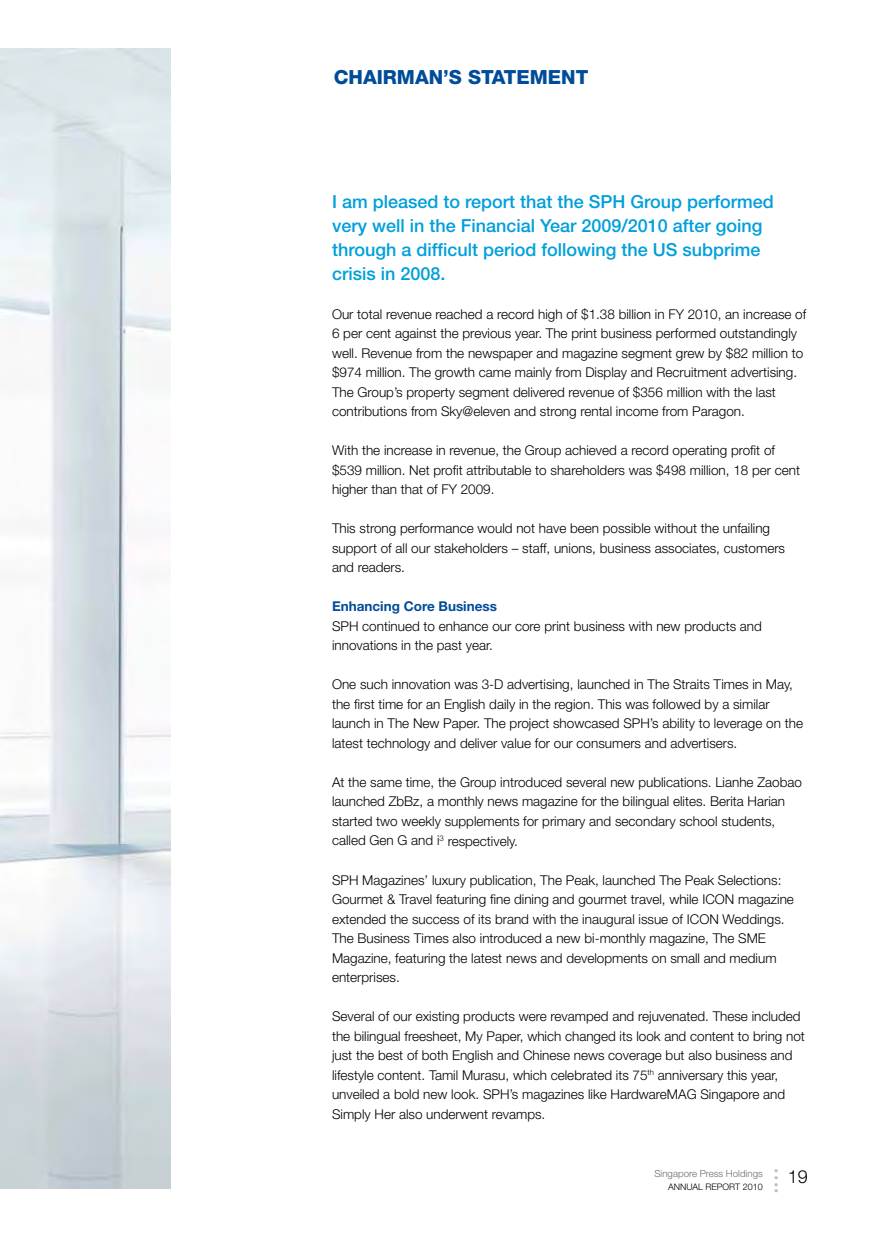
<style>
.page{position:relative;width:893px;height:1234px;background:#fff}
.page>*{position:absolute;margin:0;border:0;box-sizing:border-box;transform-origin:0 0}
.t1{font:800 19.5px "Helvetica Neue";color:#004c98}
.t2{font:500 18px/24px "Helvetica Neue";color:#009fdb}
.t3{font:300 18px "Helvetica Neue";color:#000}
.t4{font:300 13.5px/19.5px "Helvetica Neue";color:#000}
.t5{font:700 13.5px "Helvetica Neue LT Std";color:#004c98}
.t6{font:300 9.75px "Helvetica Neue";color:#6d6e71}
.t7{font:300 9px "Helvetica Neue";color:#000}
.t8{font:300 9px "Helvetica Neue";color:#bcbec0}
</style>
<div class="page">
<img style="left:0;top:48px;width:170px;height:1140px">
<h1 class="t1" style="left:334px;top:66px;width:256px">CHAIRMAN’S STATEMENT</h1>
<h2 class="t2" style="left:332px;top:189px;width:443px">I am pleased to report that the SPH Group performed very well in the Financial Year 2009/2010 after going through a difficult period following the US subprime crisis in 2008.</h2>
<p class="t4" style="left:332px;top:304px;width:476px">Our total revenue reached a record high of $1.38 billion in FY 2010, an increase of 6 per cent against the previous year. The print business performed outstandingly well. Revenue from the newspaper and magazine segment grew by $82 million to $974 million. The growth came mainly from Display and Recruitment advertising.<br>The Group’s property segment delivered revenue of $356 million with the last contributions from Sky@eleven and strong rental income from Paragon.</p>
<p class="t4" style="left:332px;top:440px;width:470px">With the increase in revenue, the Group achieved a record operating profit of $539 million. Net profit attributable to shareholders was $498 million, 18 per cent higher than that of FY 2009.</p>
<p class="t4" style="left:332px;top:518px;width:455px">This strong performance would not have been possible without the unfailing support of all our stakeholders – staff, unions, business associates, customers and readers.</p>
<p class="t5" style="left:332px;top:598px;width:167px">Enhancing Core Business</p>
<p class="t4" style="left:332px;top:616px;width:431px">SPH continued to enhance our core print business with new products and innovations in the past year.</p>
<p class="t4" style="left:332px;top:674px;width:472px">One such innovation was 3-D advertising, launched in The Straits Times in May, the first time for an English daily in the region. This was followed by a similar launch in The New Paper. The project showcased SPH’s ability to leverage on the latest technology and deliver value for our consumers and advertisers.</p>
<p class="t4" style="left:332px;top:772px;width:471px">At the same time, the Group introduced several new publications. Lianhe Zaobao launched ZbBz, a monthly news magazine for the bilingual elites. Berita Harian started two weekly supplements for primary and secondary school students, called Gen G and i<sup>3</sup> respectively.</p>
<p class="t4" style="left:332px;top:869px;width:463px">SPH Magazines’ luxury publication, The Peak, launched The Peak Selections:<br>Gourmet &amp; Travel featuring fine dining and gourmet travel, while ICON magazine extended the success of its brand with the inaugural issue of ICON Weddings.<br>The Business Times also introduced a new bi-monthly magazine, The SME Magazine, featuring the latest news and developments on small and medium enterprises.</p>
<p class="t4" style="left:332px;top:1006px;width:474px">Several of our existing products were revamped and rejuvenated. These included the bilingual freesheet, My Paper, which changed its look and content to bring not just the best of both English and Chinese news coverage but also business and lifestyle content. Tamil Murasu, which celebrated its 75<sup>th</sup> anniversary this year, unveiled a bold new look. SPH’s magazines like HardwareMAG Singapore and Simply Her also underwent revamps.</p>
<p class="t6" style="left:654px;top:1166px;width:110px">Singapore Press Holdings</p>
<p class="t7" style="left:668px;top:1180px;width:96px">ANNUAL REPORT 2010</p>
<p class="t8" style="left:771px;top:1193px;width:27px;rotate:-90deg">••••</p>
<h2 class="t3" style="left:788px;top:1164px;width:22px">19</h2>
</div>
